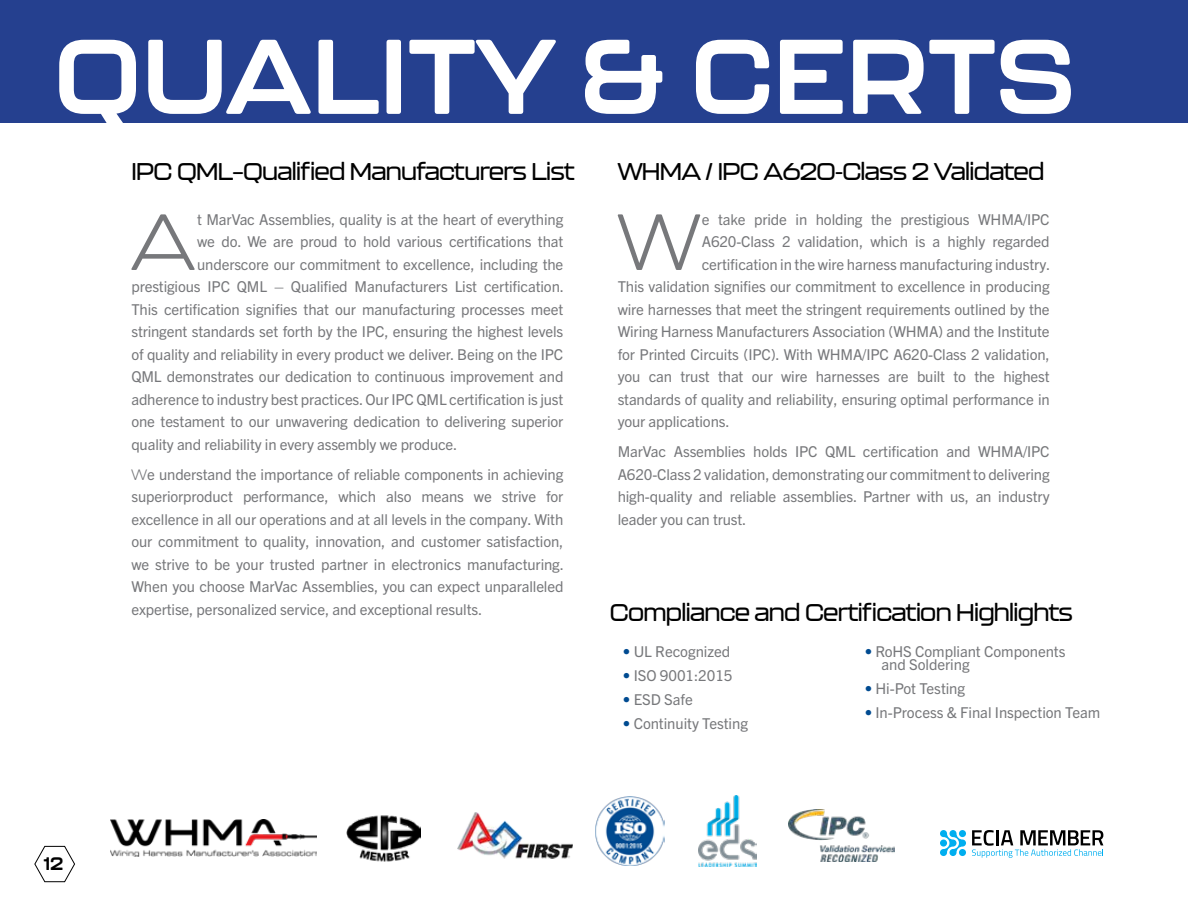
<style>
.page{position:relative;width:1188px;height:918px;background:#fff}
.page>*{position:absolute;margin:0;border:0;box-sizing:border-box;transform-origin:0 0}
.t1{font:700 105px "Kallisto";color:#fff}
.t2{font:300 78.75px "Kallisto";color:#77787b}
.t3{font:500 24px "Kallisto";letter-spacing:-.03em;color:#000}
.t4{font:700 18px "Kallisto";color:#000}
.t5{font:15px/22.5px "Trade Gothic Next LT Pro";letter-spacing:-.01em;color:#77787b;text-align:justify}
.s1{font-family:"Kallisto";font-weight:300}
.s2{color:#004b91}
</style>
<div class="page">
<svg style="left:34px;top:845px;width:41px;height:37px"></svg>
<div style="left:0;top:0;width:1188px;height:123px;background:#25408f"></div>
<img style="left:596px;top:796px;width:69px;height:69px">
<svg style="left:940px;top:830px;width:26px;height:26px"></svg>
<svg style="left:972px;top:830px;width:132px;height:28px"></svg>
<img style="left:110px;top:819px;width:207px;height:37px">
<img style="left:789px;top:810px;width:106px;height:51px">
<img style="left:346px;top:815px;width:74px;height:47px">
<img style="left:699px;top:796px;width:57px;height:70px">
<img style="left:457px;top:813px;width:115px;height:45px">
<h1 class="t1" style="left:54px;top:13px;width:1023px">QUALITY &amp; CERTS</h1>
<h3 class="t3" style="left:131px;top:157px;width:445px">IPC QML–Qualified Manufacturers List</h3>
<h3 class="t3" style="left:618px;top:157px;width:428px">WHMA / IPC A620-Class 2 Validated</h3>
<p class="t4" style="left:44px;top:853px;width:21px">12</p>
<h2 class="t2" style="left:131px;top:196px;width:66px">A</h2>
<p class="t5" style="left:197px;top:207px;width:368px">t MarVac Assemblies, quality is at the heart of everything</p>
<p class="t5" style="left:197px;top:230px;width:368px">we do. We are proud to hold various certifications that</p>
<p class="t5" style="left:197px;top:252px;width:368px">underscore our commitment to excellence, including the</p>
<p class="t5" style="left:131px;top:275px;width:434px">prestigious IPC QML – Qualified Manufacturers List certification.</p>
<p class="t5" style="left:131px;top:297px;width:433px">This certification signifies that our manufacturing processes meet</p>
<p class="t5" style="left:131px;top:320px;width:433px">stringent standards set forth by the IPC, ensuring the highest levels</p>
<p class="t5" style="left:131px;top:342px;width:433px">of quality and reliability in every product we deliver. Being on the IPC</p>
<p class="t5" style="left:131px;top:365px;width:434px">QML demonstrates our dedication to continuous improvement and</p>
<p class="t5" style="left:131px;top:387px;width:434px">adherence to industry best practices. Our IPC QML certification is just</p>
<p class="t5" style="left:131px;top:410px;width:433px">one testament to our unwavering dedication to delivering superior</p>
<p class="t5" style="left:131px;top:432px;width:328px">quality and reliability in every assembly we produce.</p>
<p class="t5" style="left:131px;top:462px;width:434px"><span class="s1">W</span>e understand the importance of reliable components in achieving superiorproduct performance, which also means we strive for excellence in all our operations and at all levels in the company. With our commitment to quality, innovation, and customer satisfaction, we strive to be your trusted partner in electronics manufacturing.<br>When you choose MarVac Assemblies, you can expect unparalleled expertise, personalized service, and exceptional results.</p>
<h2 class="t2" style="left:618px;top:196px;width:83px">W</h2>
<p class="t5" style="left:702px;top:207px;width:349px">e take pride in holding the prestigious WHMA/IPC</p>
<p class="t5" style="left:702px;top:230px;width:349px">A620-Class 2 validation, which is a highly regarded</p>
<p class="t5" style="left:702px;top:252px;width:350px">certification in the wire harness manufacturing industry.</p>
<p class="t5" style="left:618px;top:275px;width:434px">This validation signifies our commitment to excellence in producing</p>
<p class="t5" style="left:618px;top:297px;width:434px">wire harnesses that meet the stringent requirements outlined by the</p>
<p class="t5" style="left:618px;top:320px;width:434px">Wiring Harness Manufacturers Association (WHMA) and the Institute</p>
<p class="t5" style="left:618px;top:342px;width:434px">for Printed Circuits (IPC). With WHMA/IPC A620-Class 2 validation,</p>
<p class="t5" style="left:618px;top:365px;width:434px">you can trust that our wire harnesses are built to the highest</p>
<p class="t5" style="left:618px;top:387px;width:434px">standards of quality and reliability, ensuring optimal performance in</p>
<p class="t5" style="left:618px;top:410px;width:113px">your applications.</p>
<p class="t5" style="left:618px;top:440px;width:433px">MarVac Assemblies holds IPC QML certification and WHMA/IPC A620-Class 2 validation, demonstrating our commitment to delivering high-quality and reliable assemblies. Partner with us, an industry leader you can trust.</p>
<h3 class="t3" style="left:610px;top:598px;width:464px">Compliance and Certification Highlights</h3>
<p class="t5" style="left:623px;top:639px;width:109px"><span class="s2">•</span> UL Recognized</p>
<p class="t5" style="left:623px;top:663px;width:111px"><span class="s2">•</span> ISO 9001:2015</p>
<p class="t5" style="left:623px;top:687px;width:71px"><span class="s2">•</span> ESD Safe</p>
<p class="t5" style="left:623px;top:711px;width:127px"><span class="s2">•</span> Continuity Testing</p>
<p class="t5" style="left:882px;top:644px;width:185px;line-height:13.5px;text-indent:-17px"><span class="s2">•</span> RoHS Compliant Components and Soldering</p>
<p class="t5" style="left:865px;top:677px;width:102px"><span class="s2">•</span> Hi-Pot Testing</p>
<p class="t5" style="left:865px;top:701px;width:237px"><span class="s2">•</span> In-Process &amp; Final Inspection Team</p>
</div>
